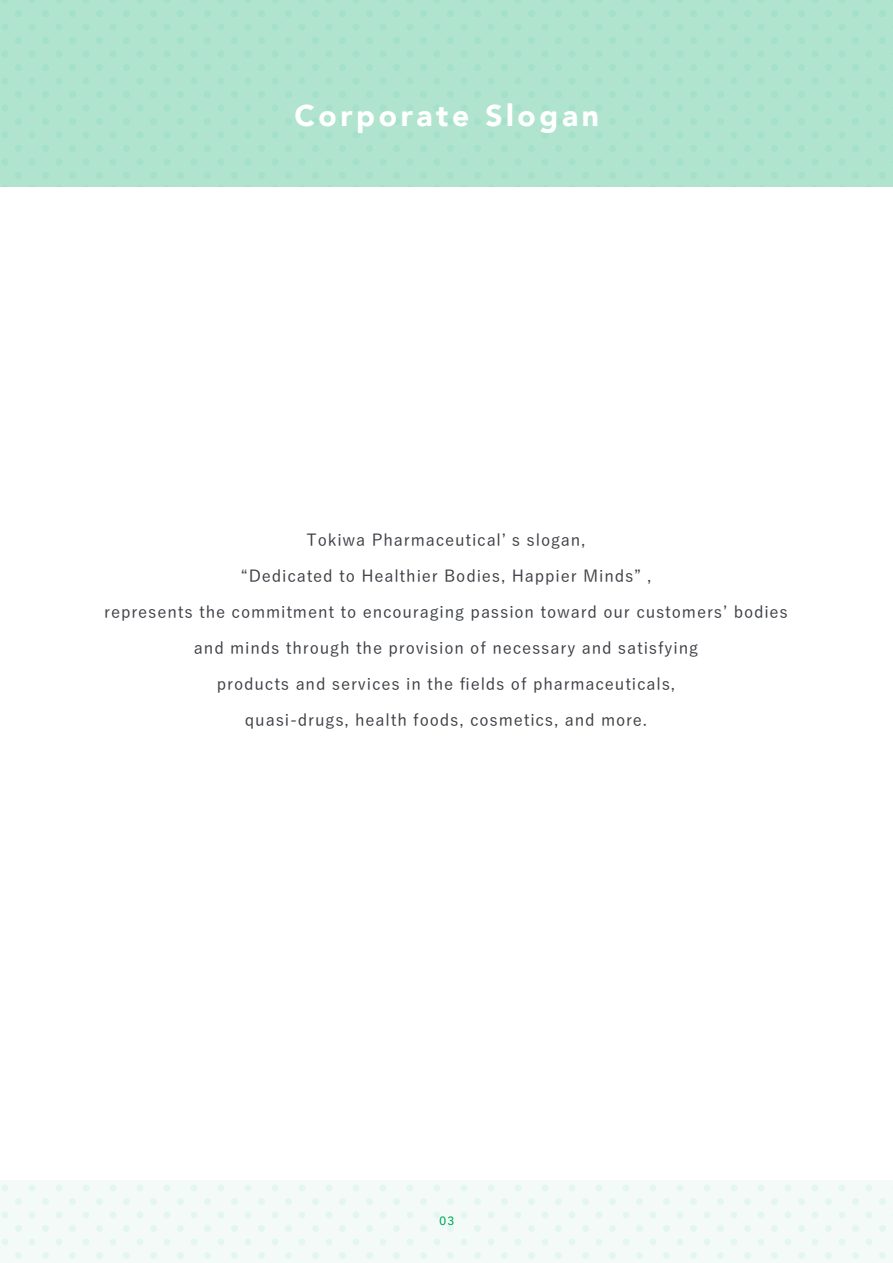
<style>
.page{position:relative;width:893px;height:1263px;background:#fff}
.page>*{position:absolute;margin:0;border:0;box-sizing:border-box;transform-origin:0 0}
.t1{font:900 30px "Avenir";letter-spacing:.12em;color:#fff}
.t2{font:500 16.5px/36px "Yu Go";letter-spacing:.05em;color:#3b3e43;text-align:center}
.t3{font:500 12px "Avenir";color:#00a961}
</style>
<div class="page">
<div style="left:0;top:0;width:893px;height:187px;background:#b0e4ce"></div>
<div style="left:0;top:1180px;width:893px;height:83px;background:linear-gradient(to right,#f1faf7,#f1faf7)"></div>
<h1 class="t1" style="left:294px;top:90px;width:306px">Corporate Slogan</h1>
<p class="t2" style="left:104px;top:520px;width:685px">Tokiwa Pharmaceuticalʼ s slogan,<br>“Dedicated to Healthier Bodies, Happier Minds” ,<br>represents the commitment to encouraging passion toward our customersʼ bodies and minds through the provision of necessary and satisfying<br>products and services in the fields of pharmaceuticals,<br>quasi-drugs, health foods, cosmetics, and more.</p>
<p class="t3" style="left:439px;top:1210px;width:16px">03</p>
</div>
